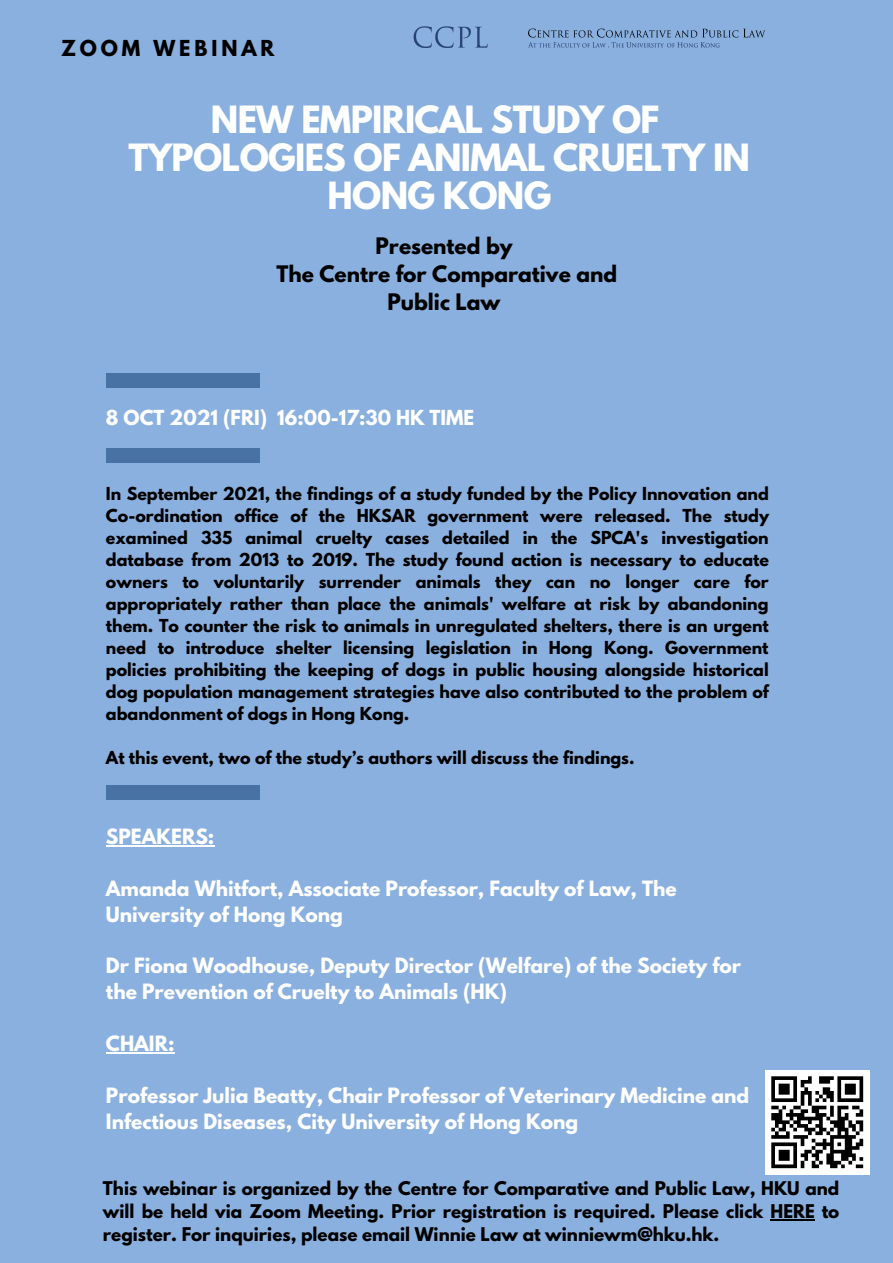
<style>
.page{position:relative;width:893px;height:1263px;background:#8ab0df}
.page>*{position:absolute;margin:0;border:0;box-sizing:border-box;transform-origin:0 0}
.t1{font:700 33.3px/37.7px "League Spartan";letter-spacing:-.02em;color:#fff;text-align:center}
.t2{font:700 20.17px/28.1px "League Spartan";color:#000;text-align:center}
.t3{font:700 19.5px "League Spartan";letter-spacing:.2em;color:#000}
.t4{font:700 18.67px/25.9px "League Spartan";color:#fff}
.t5{font:700 18.38px "League Spartan";color:#fff}
.t6{font:700 16.8px/23.1px "League Spartan";color:#000;text-align:justify}
.t7{font:700 15.83px/22px "League Spartan";color:#000;text-align:justify}
</style>
<div class="page">
<img style="left:413px;top:26px;width:352px;height:22px">
<div style="left:106px;top:373px;width:154px;height:14px;background:#4871a4"></div>
<div style="left:106px;top:448px;width:154px;height:14px;background:#4871a4"></div>
<div style="left:106px;top:786px;width:154px;height:14px;background:#4871a4"></div>
<img style="left:765px;top:1071px;width:104px;height:103px">
<hr style="left:106px;top:845px;width:108px;height:2px;background:#fff">
<hr style="left:106px;top:1052px;width:69px;height:2px;background:#fff">
<hr style="left:770px;top:1219px;width:45px;height:1px;background:#000">
<p class="t3" style="left:61px;top:38px;width:215px">ZOOM WEBINAR</p>
<p class="t1" style="left:211px;top:105px;width:450px">NEW EMPIRICAL STUDY OF</p>
<p class="t1" style="left:129px;top:143px;width:623px">TYPOLOGIES OF ANIMAL CRUELTY IN<br>HONG KONG</p>
<p class="t2" style="left:375px;top:234px;width:138px">Presented by</p>
<p class="t2" style="left:276px;top:262px;width:342px">The Centre for Comparative and<br>Public Law</p>
<p class="t5" style="left:106px;top:408px;width:370px">8 OCT 2021 (FRI) 16:00-17:30 HK TIME</p>
<p class="t7" style="left:106px;top:485px;width:664px">In September 2021, the findings of a study funded by the Policy Innovation and Co-ordination office of the HKSAR government were released. The study examined 335 animal cruelty cases detailed in the SPCA's investigation database from 2013 to 2019. The study found action is necessary to educate owners to voluntarily surrender animals they can no longer care for appropriately rather than place the animals' welfare at risk by abandoning them. To counter the risk to animals in unregulated shelters, there is an urgent need to introduce shelter licensing legislation in Hong Kong. Government policies prohibiting the keeping of dogs in public housing alongside historical dog population management strategies have also contributed to the problem of abandonment of dogs in Hong Kong.</p>
<p class="t7" style="left:106px;top:748px;width:530px">At this event, two of the study’s authors will discuss the findings.</p>
<p class="t4" style="left:106px;top:826px;width:110px">SPEAKERS:</p>
<p class="t4" style="left:106px;top:877px;width:572px">Amanda Whitfort, Associate Professor, Faculty of Law, The<br>University of Hong Kong</p>
<p class="t4" style="left:106px;top:955px;width:636px">Dr Fiona Woodhouse, Deputy Director (Welfare) of the Society for the Prevention of Cruelty to Animals (HK)</p>
<p class="t4" style="left:106px;top:1033px;width:70px">CHAIR:</p>
<p class="t4" style="left:106px;top:1085px;width:645px">Professor Julia Beatty, Chair Professor of Veterinary Medicine and<br>Infectious Diseases, City University of Hong Kong</p>
<p class="t6" style="left:103px;top:1179px;width:738px">This webinar is organized by the Centre for Comparative and Public Law, HKU and will be held via Zoom Meeting. Prior registration is required. Please click HERE to register. For inquiries, please email Winnie Law at winniewm@hku.hk.</p>
</div>
